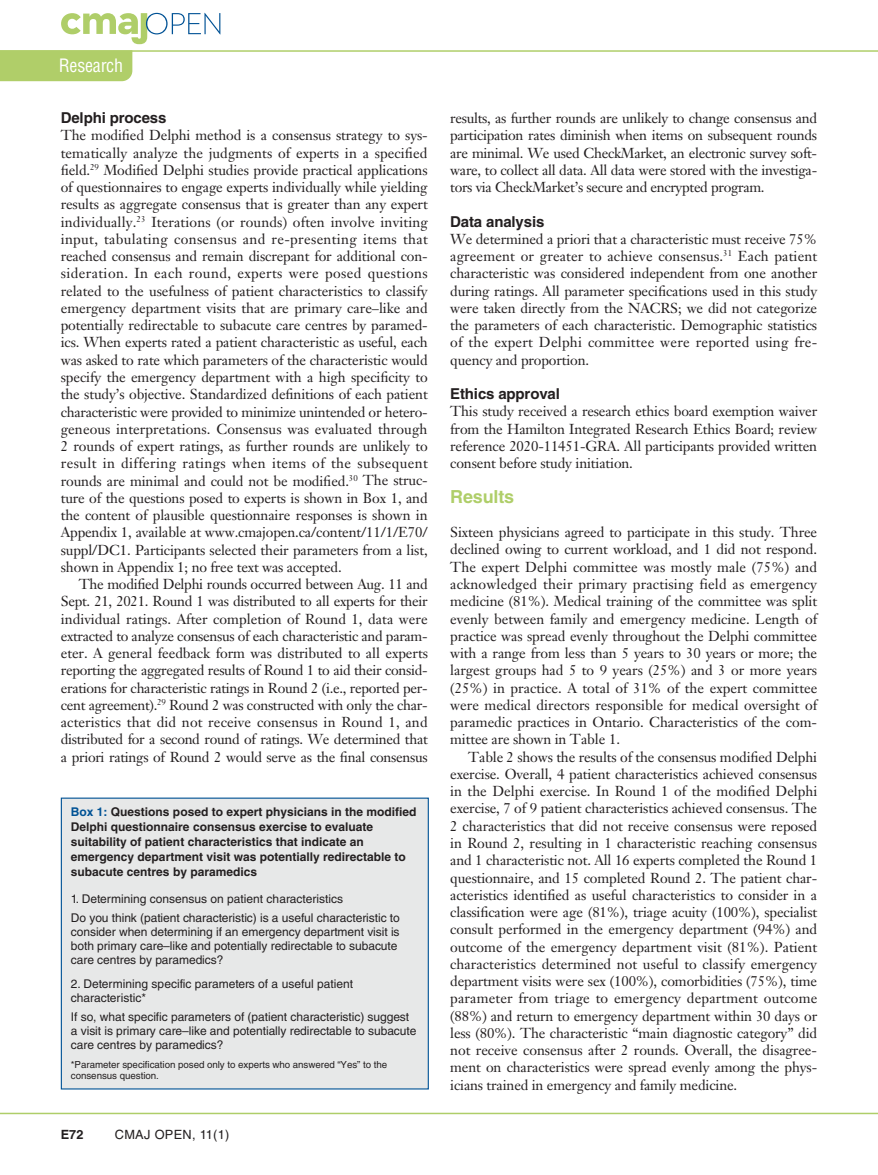
<style>
.page{position:relative;width:878px;height:1175px;background:#fff}
.page>*{position:absolute;margin:0;border:0;box-sizing:border-box;transform-origin:0 0}
.t1{font:condensed 18px "Helvetica LT Std";letter-spacing:-.01em;color:#fff}
.t2{font:700 18px "Helvetica LT Std";letter-spacing:-.01em;color:#afce69}
.t3{font:700 15px "Helvetica LT Std";letter-spacing:-.01em;color:#231f20}
.t4{font:14.25px/17.2px "Janson Text LT Std";letter-spacing:-.01em;color:#231f20;text-align:justify}
.t5{font:12.75px "Helvetica LT Std";letter-spacing:.025em;color:#231f20}
.t6{font:700 12.75px "Helvetica LT Std";color:#231f20}
.t7{font:12px/14.2px "Helvetica LT Std";letter-spacing:-.005em;color:#231f20}
.t8{font:700 12px/15px "Helvetica LT Std";color:#231f20}
.t9{font:9.75px/11.2px "Helvetica LT Std";letter-spacing:-.005em;color:#231f20}
.s1{color:#005295}
</style>
<div class="page">
<hr style="left:0;top:1112px;width:878px;height:2px;background:#afce69">
<svg style="left:61px;top:13px;width:159px;height:31px"></svg>
<hr style="left:0;top:50px;width:878px;height:2px;background:#afce69">
<div style="left:0;top:52px;width:132px;height:29px;background:#b0ce69"></div>
<div style="left:61px;top:798px;width:367px;height:291px;background:#e7e8e8"></div>
<div style="left:61px;top:797px;width:368px;height:292px;border:1px solid #005295"></div>
<p class="t1" style="left:59px;top:54px;width:66px">Research</p>
<p class="t3" style="left:61px;top:109px;width:107px">Delphi process</p>
<p class="t4" style="left:61px;top:127px;width:368px">The modified Delphi method is a consensus strategy to sys&shy;tematically analyze the judgments of experts in a specified field.<sup>29</sup> Modified Delphi studies provide practical applications of questionnaires to engage experts individually while yielding results as aggregate consensus that is greater than any expert individually.<sup>23</sup> Iterations (or rounds) often involve inviting input, tabulating consensus and re-presenting items that reached consensus and remain discrepant for additional con&shy;sideration. In each round, experts were posed questions related to the usefulness of patient characteristics to classify emergency department visits that are primary care–like and potentially redirectable to subacute care centres by paramed&shy;ics. When experts rated a patient characteristic as useful, each was asked to rate which parameters of the characteristic would specify the emergency department with a high specificity to the study’s objective. Standardized definitions of each patient characteristic were provided to minimize unintended or hetero&shy;geneous interpretations. Consensus was evaluated through 2 rounds of expert ratings, as further rounds are unlikely to result in differing ratings when items of the subsequent rounds are minimal and could not be modified.<sup>30</sup> The struc&shy;ture of the questions posed to experts is shown in Box 1, and the content of plausible questionnaire responses is shown in Appendix 1, available at www.cmajopen.ca/content/11/1/E70/ suppl/DC1. Participants selected their parameters from a list, shown in Appendix 1; no free text was accepted.</p>
<p class="t4" style="left:61px;top:575px;width:369px;text-indent:18px">The modified Delphi rounds occurred between Aug. 11 and Sept. 21, 2021. Round 1 was distributed to all experts for their individual ratings. After completion of Round 1, data were extracted to analyze consensus of each characteristic and param&shy;eter. A general feedback form was distributed to all experts reporting the aggregated results of Round 1 to aid their consid&shy;erations for characteristic ratings in Round 2 (i.e., reported per&shy;cent agreement).<sup>29</sup> Round 2 was constructed with only the char&shy;acteristics that did not receive consensus in Round 1, and distributed for a second round of ratings. We determined that a priori ratings of Round 2 would serve as the final consensus</p>
<p class="t8" style="left:71px;top:804px;width:347px"><span class="s1">Box 1:</span> Questions posed to expert physicians in the modified Delphi questionnaire consensus exercise to evaluate suitability of patient characteristics that indicate an emergency department visit was potentially redirectable to subacute centres by paramedics</p>
<p class="t7" style="left:71px;top:889px;width:330px;line-height:18.8px">1. Determining consensus on patient characteristics<br>Do you think (patient characteristic) is a useful characteristic to</p>
<p class="t7" style="left:71px;top:924px;width:330px">consider when determining if an emergency department visit is both primary care–like and potentially redirectable to subacute care centres by paramedics?</p>
<p class="t7" style="left:71px;top:976px;width:284px">2. Determining specific parameters of a useful patient characteristic*</p>
<p class="t7" style="left:71px;top:1009px;width:347px">If so, what specific parameters of (patient characteristic) suggest a visit is primary care–like and potentially redirectable to subacute care centres by paramedics?</p>
<p class="t9" style="left:71px;top:1059px;width:318px">*Parameter specification posed only to experts who answered “Yes” to the consensus question.</p>
<p class="t6" style="left:61px;top:1126px;width:24px">E72</p>
<p class="t5" style="left:115px;top:1127px;width:116px">CMAJ OPEN, 11(1)</p>
<p class="t4" style="left:450px;top:109px;width:368px">results, as further rounds are unlikely to change consensus and participation rates diminish when items on subsequent rounds are minimal. We used CheckMarket, an electronic survey soft&shy;ware, to collect all data. All data were stored with the investiga&shy;tors via CheckMarket’s secure and encrypted program.</p>
<p class="t3" style="left:450px;top:212px;width:96px">Data analysis</p>
<p class="t4" style="left:450px;top:230px;width:368px">We determined a priori that a characteristic must receive 75% agreement or greater to achieve consensus.<sup>31</sup> Each patient characteristic was considered independent from one another during ratings. All parameter specifications used in this study were taken directly from the NACRS; we did not categorize the parameters of each characteristic. Demographic statistics of the expert Delphi committee were reported using fre&shy;quency and proportion.</p>
<p class="t3" style="left:450px;top:385px;width:111px">Ethics approval</p>
<p class="t4" style="left:450px;top:403px;width:368px">This study received a research ethics board exemption waiver from the Hamilton Integrated Research Ethics Board; review reference 2020-11451-GRA. All participants provided written consent before study initiation.</p>
<p class="t2" style="left:450px;top:485px;width:65px">Results</p>
<p class="t4" style="left:450px;top:523px;width:368px">Sixteen physicians agreed to participate in this study. Three declined owing to current workload, and 1 did not respond.<br>The expert Delphi committee was mostly male (75%) and acknowledged their primary practising field as emergency medicine (81%). Medical training of the committee was split evenly between family and emergency medicine. Length of practice was spread evenly throughout the Delphi committee with a range from less than 5 years to 30 years or more; the largest groups had 5 to 9 years (25%) and 3 or more years (25%) in practice. A total of 31% of the expert committee were medical directors responsible for medical oversight of paramedic practices in Ontario. Characteristics of the com&shy;mittee are shown in Table 1.</p>
<p class="t4" style="left:450px;top:748px;width:368px;text-indent:18px">Table 2 shows the results of the consensus modified Delphi exercise. Overall, 4 patient characteristics achieved consensus in the Delphi exercise. In Round 1 of the modified Delphi exercise, 7 of 9 patient characteristics achieved consensus. The 2 characteristics that did not receive consensus were reposed in Round 2, resulting in 1 characteristic reaching consensus and 1 characteristic not. All 16 experts completed the Round 1 questionnaire, and 15 completed Round 2. The patient char&shy;acteristics identified as useful characteristics to consider in a classification were age (81%), triage acuity (100%), specialist consult performed in the emergency department (94%) and outcome of the emergency department visit (81%). Patient characteristics determined not useful to classify emergency department visits were sex (100%), comorbidities (75%), time parameter from triage to emergency department outcome (88%) and return to emergency department within 30 days or less (80%). The characteristic “main diagnostic category” did not receive consensus after 2 rounds. Overall, the disagree&shy;ment on characteristics were spread evenly among the phys&shy;icians trained in emergency and family medicine.</p>
</div>
